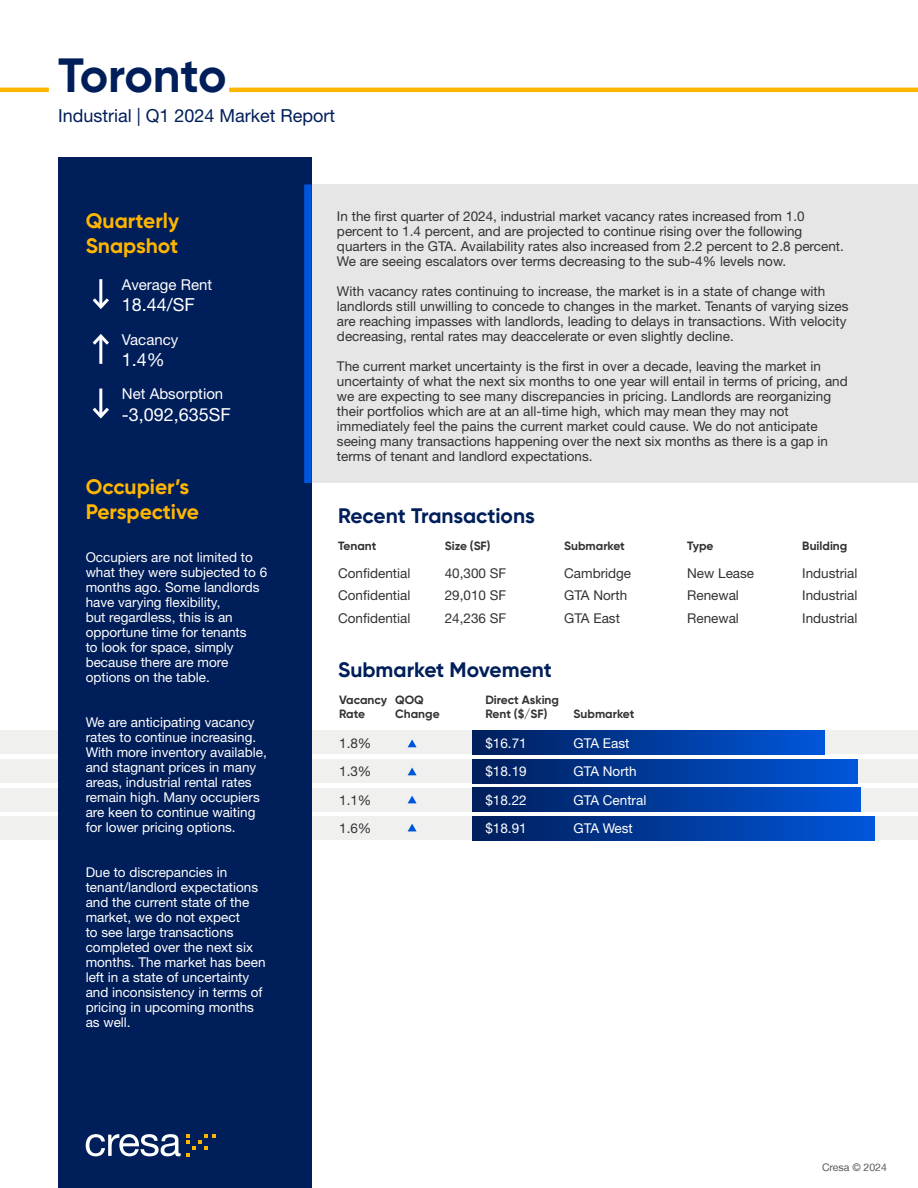
<style>
.page{position:relative;width:918px;height:1188px;background:#fff}
.page>*{position:absolute;margin:0;border:0;box-sizing:border-box;transform-origin:0 0}
.t1{font:700 48px "Gilroy";letter-spacing:-.01em;color:#001e5a}
.t2{font:700 21px/25.2px "Gilroy";color:#ffb600}
.t3{font:700 21px "Gilroy";color:#001e5a}
.t4{font:18px "Helvetica Neue LT Std";color:#001e5a}
.t5{font:18px "Helvetica Neue LT Std";color:#fff}
.t6{font:15px "Helvetica Neue LT Std";color:#fff}
.t7{font:13.5px/15px "Helvetica Neue LT Std";color:#333}
.t8{font:13.5px/15px "Helvetica Neue LT Std";color:#fff}
.t9{font:700 12px/14.4px "Gilroy";color:#333}
.t10{font:10.5px "Helvetica Neue LT";color:#595959}
</style>
<div class="page">
<div style="left:0;top:730px;width:918px;height:24px;background:#f0f0ef"></div>
<div style="left:0;top:759px;width:918px;height:24px;background:#f0f0ef"></div>
<div style="left:0;top:788px;width:918px;height:24px;background:#f0f0ef"></div>
<div style="left:0;top:816px;width:918px;height:24px;background:#f0f0ef"></div>
<div style="left:472px;top:730px;width:353px;height:24px;background:linear-gradient(to right,#001e5b,#0056da)"></div>
<div style="left:472px;top:759px;width:386px;height:24px;background:linear-gradient(to right,#001e5b,#0056da)"></div>
<div style="left:472px;top:788px;width:389px;height:24px;background:linear-gradient(to right,#001e5b,#0056da)"></div>
<div style="left:472px;top:816px;width:402px;height:24px;background:linear-gradient(to right,#001e5b,#0056da)"></div>
<div style="left:264px;top:184px;width:654px;height:299px;background:#e5e6e5"></div>
<div style="left:58px;top:158px;width:254px;height:1030px;background:#001e5a"></div>
<hr style="left:0;top:88px;width:49px;height:4px;background:#ffb600">
<hr style="left:229px;top:88px;width:689px;height:4px;background:#ffb600">
<svg style="left:86px;top:1134px;width:95px;height:22px"></svg>
<svg style="left:187px;top:1134px;width:28px;height:22px"></svg>
<hr style="left:99px;top:279px;width:3px;height:28px;background:#fff">
<svg style="left:92px;top:295px;width:17px;height:14px"></svg>
<hr style="left:99px;top:336px;width:3px;height:28px;background:#fff">
<svg style="left:92px;top:334px;width:17px;height:14px"></svg>
<hr style="left:99px;top:389px;width:3px;height:27px;background:#fff">
<svg style="left:92px;top:404px;width:17px;height:15px"></svg>
<svg style="left:408px;top:740px;width:9px;height:7px"></svg>
<svg style="left:408px;top:768px;width:9px;height:7px"></svg>
<svg style="left:408px;top:796px;width:9px;height:7px"></svg>
<svg style="left:408px;top:824px;width:9px;height:7px"></svg>
<div style="left:304px;top:184px;width:8px;height:299px;background:#0056da"></div>
<h1 class="t1" style="left:58px;top:46px;width:170px">Toronto</h1>
<h3 class="t4" style="left:58px;top:105px;width:279px">Industrial | Q1 2024 Market Report</h3>
<h2 class="t2" style="left:86px;top:208px;width:95px">Quarterly<br>Snapshot</h2>
<p class="t6" style="left:122px;top:276px;width:92px">Average Rent</p>
<h3 class="t5" style="left:122px;top:294px;width:75px">18.44/SF</h3>
<p class="t6" style="left:122px;top:330px;width:58px">Vacancy</p>
<h3 class="t5" style="left:122px;top:349px;width:45px">1.4%</h3>
<p class="t6" style="left:122px;top:385px;width:103px">Net Absorption</p>
<h3 class="t5" style="left:122px;top:404px;width:111px">-3,092,635SF</h3>
<h2 class="t2" style="left:86px;top:474px;width:115px">Occupier’s<br>Perspective</h2>
<p class="t8" style="left:86px;top:550px;width:183px">Occupiers are not limited to what they were subjected to 6 months ago. Some landlords have varying flexibility,<br>but regardless, this is an opportune time for tenants<br>to look for space, simply because there are more options on the table.</p>
<p class="t8" style="left:86px;top:715px;width:183px">We are anticipating vacancy rates to continue increasing.<br>With more inventory available, and stagnant prices in many areas, industrial rental rates remain high. Many occupiers are keen to continue waiting for lower pricing options.</p>
<p class="t8" style="left:86px;top:865px;width:181px">Due to discrepancies in tenant/landlord expectations and the current state of the market, we do not expect<br>to see large transactions completed over the next six months. The market has been left in a state of uncertainty and inconsistency in terms of pricing in upcoming months as well.</p>
<p class="t7" style="left:337px;top:209px;width:508px">In the first quarter of 2024, industrial market vacancy rates increased from 1.0 percent to 1.4 percent, and are projected to continue rising over the following quarters in the GTA. Availability rates also increased from 2.2 percent to 2.8 percent.<br>We are seeing escalators over terms decreasing to the sub-4% levels now.</p>
<p class="t7" style="left:337px;top:284px;width:513px">With vacancy rates continuing to increase, the market is in a state of change with landlords still unwilling to concede to changes in the market. Tenants of varying sizes are reaching impasses with landlords, leading to delays in transactions. With velocity decreasing, rental rates may deaccelerate or even slightly decline.</p>
<p class="t7" style="left:337px;top:359px;width:512px">The current market uncertainty is the first in over a decade, leaving the market in uncertainty of what the next six months to one year will entail in terms of pricing, and we are expecting to see many discrepancies in pricing. Landlords are reorganizing their portfolios which are at an all-time high, which may mean they may not immediately feel the pains the current market could cause. We do not anticipate seeing many transactions happening over the next six months as there is a gap in terms of tenant and landlord expectations.</p>
<h2 class="t3" style="left:338px;top:502px;width:198px">Recent Transactions</h2>
<p class="t9" style="left:338px;top:539px;width:40px">Tenant</p>
<p class="t9" style="left:445px;top:539px;width:47px">Size (SF)</p>
<p class="t9" style="left:564px;top:539px;width:62px">Submarket</p>
<p class="t9" style="left:687px;top:539px;width:28px">Type</p>
<p class="t9" style="left:802px;top:539px;width:47px">Building</p>
<p class="t7" style="left:338px;top:561px;width:74px;line-height:22.5px;text-align:justify">Confidential Confidential Confidential</p>
<p class="t7" style="left:564px;top:561px;width:69px;line-height:22.5px">Cambridge<br>GTA North<br>GTA East</p>
<p class="t7" style="left:687px;top:562px;width:68px;line-height:22.5px">New Lease<br>Renewal<br>Renewal</p>
<p class="t7" style="left:802px;top:562px;width:57px;line-height:22.5px;text-align:justify">Industrial Industrial Industrial</p>
<p class="t7" style="left:445px;top:562px;width:63px;line-height:22.5px;text-align:justify">40,300 SF 29,010 SF 24,236 SF</p>
<h2 class="t3" style="left:338px;top:656px;width:215px">Submarket Movement</h2>
<p class="t9" style="left:339px;top:693px;width:50px">Vacancy<br>Rate</p>
<p class="t7" style="left:339px;top:728px;width:34px;line-height:28.5px;text-align:justify">1.8% 1.3% 1.1% 1.6%</p>
<p class="t9" style="left:395px;top:693px;width:46px">QOQ<br>Change</p>
<p class="t9" style="left:485px;top:693px;width:75px">Direct Asking<br>Rent ($/SF)</p>
<p class="t8" style="left:485px;top:728px;width:43px;line-height:28.5px;text-align:justify">$16.71 $18.19 $18.22 $18.91</p>
<p class="t9" style="left:574px;top:707px;width:62px">Submarket</p>
<p class="t8" style="left:574px;top:728px;width:74px;line-height:28.5px">GTA East<br>GTA North<br>GTA Central<br>GTA West</p>
<p class="t10" style="left:822px;top:1161px;width:67px">Cresa © 2024</p>
</div>
